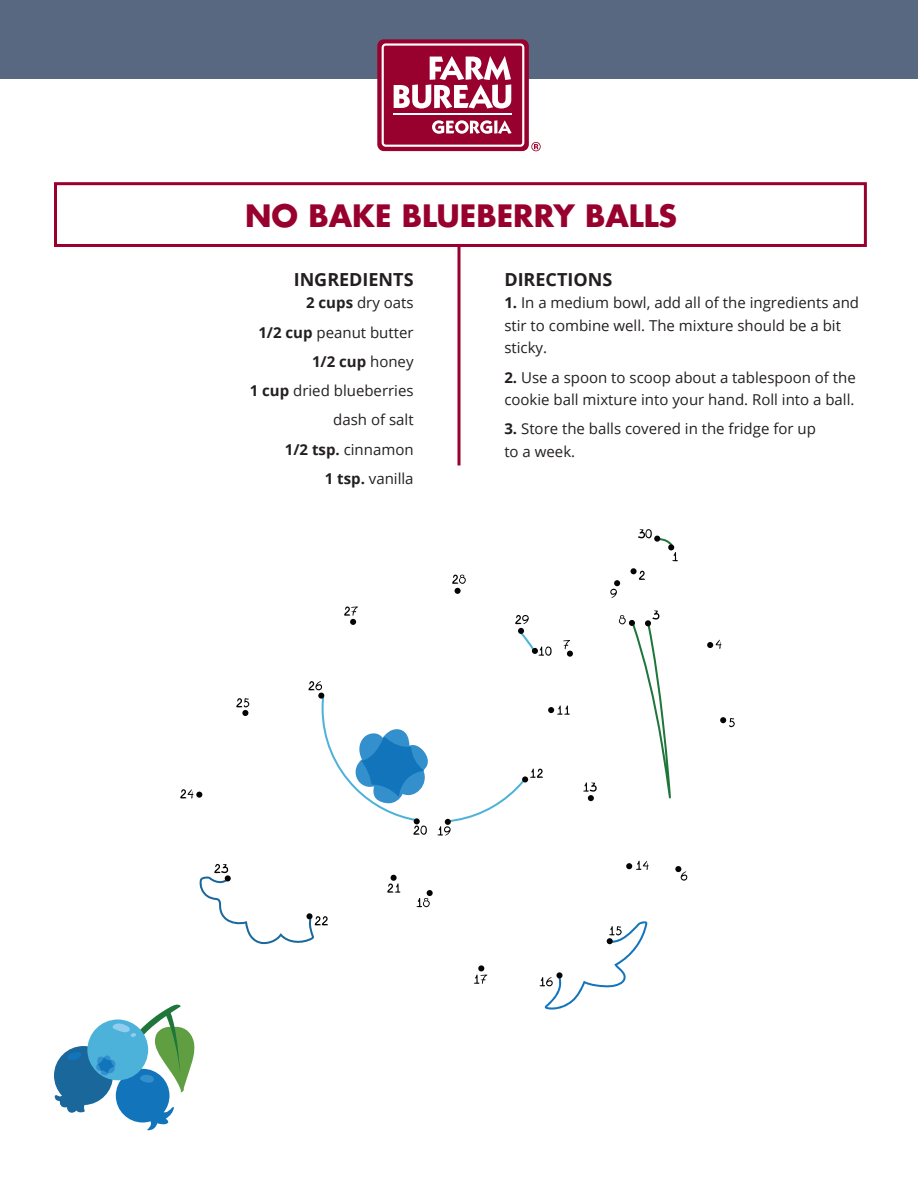
<style>
.page{position:relative;width:918px;height:1188px;background:#fff}
.page>*{position:absolute;margin:0;border:0;box-sizing:border-box;transform-origin:0 0}
.t1{font:700 30px "Futura LT Pro";color:#98012d}
.t2{font:700 18px "Open Sans";color:#231f20}
.t3{font:15px/29.2px "Open Sans";color:#231f20}
.s1{font-weight:700}
</style>
<div class="page">
<hr style="left:458px;top:246px;width:2px;height:219px;background:#98012d">
<div style="left:0;top:0;width:918px;height:79px;background:#576880"></div>
<div style="left:377px;top:39px;width:152px;height:112px;background:#98012d;border-radius:7px"></div>
<svg style="left:382px;top:43px;width:142px;height:104px"></svg>
<hr style="left:394px;top:113px;width:118px;height:2px;background:#fff">
<svg style="left:531px;top:142px;width:10px;height:9px"></svg>
<div style="left:54px;top:182px;width:813px;height:65px;border:3px solid #98012d"></div>
<svg style="left:519px;top:631px;width:16px;height:22px"></svg>
<svg style="left:631px;top:568px;width:14px;height:12px"></svg>
<svg style="left:707px;top:640px;width:15px;height:9px"></svg>
<svg style="left:720px;top:717px;width:15px;height:10px"></svg>
<svg style="left:675px;top:866px;width:12px;height:15px"></svg>
<svg style="left:563px;top:640px;width:10px;height:17px"></svg>
<svg style="left:619px;top:610px;width:52px;height:188px"></svg>
<svg style="left:610px;top:580px;width:10px;height:18px"></svg>
<svg style="left:532px;top:647px;width:20px;height:9px"></svg>
<svg style="left:548px;top:706px;width:22px;height:9px"></svg>
<svg style="left:583px;top:782px;width:14px;height:19px"></svg>
<svg style="left:626px;top:861px;width:23px;height:9px"></svg>
<svg style="left:539px;top:921px;width:108px;height:89px"></svg>
<div style="left:556px;top:972px;width:7px;height:6px;background:#040503;border-radius:50%"></div>
<svg style="left:474px;top:965px;width:13px;height:19px"></svg>
<svg style="left:416px;top:890px;width:17px;height:17px"></svg>
<svg style="left:437px;top:769px;width:106px;height:67px"></svg>
<svg style="left:387px;top:875px;width:13px;height:18px"></svg>
<svg style="left:199px;top:864px;width:129px;height:80px"></svg>
<svg style="left:180px;top:789px;width:22px;height:9px"></svg>
<svg style="left:236px;top:698px;width:13px;height:18px"></svg>
<svg style="left:308px;top:681px;width:120px;height:154px"></svg>
<svg style="left:344px;top:606px;width:14px;height:19px"></svg>
<svg style="left:452px;top:575px;width:14px;height:19px"></svg>
<svg style="left:515px;top:615px;width:14px;height:19px"></svg>
<svg style="left:638px;top:529px;width:40px;height:32px"></svg>
<svg style="left:54px;top:1004px;width:141px;height:127px"></svg>
<h1 class="t1" style="left:245px;top:193px;width:433px">NO BAKE BLUEBERRY BALLS</h1>
<p class="t2" style="left:294px;top:267px;width:121px">INGREDIENTS</p>
<p class="t3" style="left:250px;top:288px;width:165px;text-align:right"><span class="s1">2 cups</span> dry oats<br><span class="s1">1/2 cup</span> peanut butter<br><span class="s1">1/2 cup</span> honey<br><span class="s1">1 cup</span> dried blueberries dash of salt<br><span class="s1">1/2 tsp.</span> cinnamon<br><span class="s1">1 tsp.</span> vanilla</p>
<p class="t2" style="left:504px;top:267px;width:109px">DIRECTIONS</p>
<p class="t3" style="left:504px;top:291px;width:356px;line-height:22.5px"><span class="s1">1.</span> In a medium bowl, add all of the ingredients and stir to combine well. The mixture should be a bit sticky.</p>
<p class="t3" style="left:504px;top:366px;width:353px;line-height:22.5px"><span class="s1">2.</span> Use a spoon to scoop about a tablespoon of the cookie ball mixture into your hand. Roll into a ball.</p>
<p class="t3" style="left:504px;top:417px;width:313px;line-height:22.5px"><span class="s1">3.</span> Store the balls covered in the fridge for up to a week.</p>
</div>
